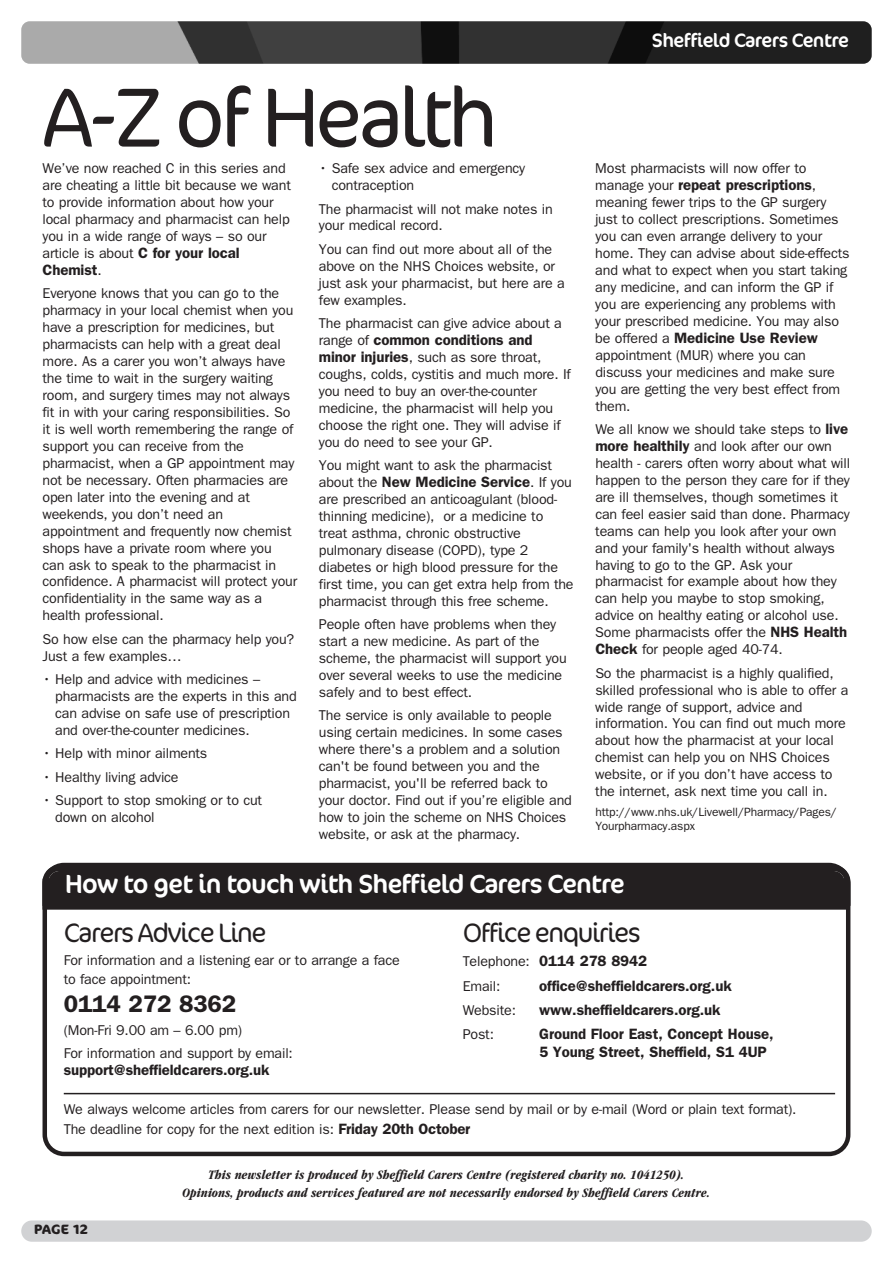
<style>
.page{position:relative;width:893px;height:1263px;background:#fff}
.page>*{position:absolute;margin:0;border:0;box-sizing:border-box;transform-origin:0 0}
.t1{font:300 84.9px "Cocon";letter-spacing:-.055em;color:#231f20}
.t2{font:300 27px "Cocon";letter-spacing:-.055em;color:#231f20}
.t3{font:26.4px "Cocon";letter-spacing:-.03em;color:#fff}
.t4{font:600 24px "Franklin Gothic";letter-spacing:-.005em;color:#231f20}
.t5{font:19.5px "Cocon";letter-spacing:-.03em;color:#fff}
.t6{font:600 15px/18px "Franklin Gothic";letter-spacing:-.005em;color:#231f20}
.t7{font:14.25px/17px "Franklin Gothic";letter-spacing:-.01em;color:#231f20}
.t8{font:700 13.5px "Cocon";color:#231f20}
.t9{font:italic 700 condensed 13.35px/18.1px "Garamond IT Cby BT";color:#231f20;text-align:center}
.t10{font:12px/13.8px "Franklin Gothic";letter-spacing:-.01em;color:#231f20}
.s1{font-weight:600;font-size:15px}
.s2{font-weight:400;font-size:14.25px}
</style>
<div class="page">
<svg style="left:43px;top:863px;width:807px;height:293px"></svg>
<div style="left:43px;top:865px;width:807px;height:35px;background:#231f20"></div>
<div style="left:49px;top:884px;width:794px;height:20px;background:#231f20"></div>
<div style="left:43px;top:878px;width:806px;height:32px;border:6px solid #231f20"></div>
<div style="left:21px;top:1220px;width:851px;height:22px;background:#d1d2d4;border-radius:11px"></div>
<img style="left:21px;top:21px;width:851px;height:43px;border-radius:9px">
<hr style="left:64px;top:1093px;width:771px;height:1px;background:#231f20">
<h1 class="t1" style="left:43px;top:68px;width:457px">A-Z of Health</h1>
<p class="t7" style="left:43px;top:160px;width:250px">We’ve now reached C in this series and are cheating a little bit because we want to provide information about how your local pharmacy and pharmacist can help you in a wide range of ways – so our article is about <span class="s1">C for your local</span></p>
<p class="t6" style="left:43px;top:262px;width:61px">Chemist<span class="s2">.</span></p>
<p class="t7" style="left:43px;top:285px;width:256px">Everyone knows that you can go to the pharmacy in your local chemist when you have a prescription for medicines, but pharmacists can help with a great deal more. As a carer you won’t always have the time to wait in the surgery waiting room, and surgery times may not always fit in with your caring responsibilities. So it is well worth remembering the range of support you can receive from the pharmacist, when a GP appointment may not be necessary. Often pharmacies are open later into the evening and at weekends, you don’t need an appointment and frequently now chemist shops have a private room where you<br>can ask to speak to the pharmacist in confidence. A pharmacist will protect your confidentiality in the same way as a health professional.</p>
<p class="t7" style="left:43px;top:630px;width:253px">So how else can the pharmacy help you?<br>Just a few examples…</p>
<p class="t7" style="left:55px;top:671px;width:243px;text-indent:-13px">• Help and advice with medicines – pharmacists are the experts in this and can advise on safe use of prescription and over-the-counter medicines.</p>
<p class="t7" style="left:43px;top:745px;width:166px">• Help with minor ailments</p>
<p class="t7" style="left:43px;top:768px;width:138px">• Healthy living advice</p>
<p class="t7" style="left:55px;top:792px;width:208px;text-indent:-13px">• Support to stop smoking or to cut down on alcohol</p>
<p class="t7" style="left:332px;top:160px;width:195px;text-indent:-13px">• Safe sex advice and emergency contraception</p>
<p class="t7" style="left:319px;top:200px;width:235px">The pharmacist will not make notes in your medical record.</p>
<p class="t7" style="left:319px;top:241px;width:247px">You can find out more about all of the above on the NHS Choices website, or just ask your pharmacist, but here are a few examples.</p>
<p class="t7" style="left:319px;top:315px;width:245px">The pharmacist can give advice about a</p>
<p class="t6" style="left:319px;top:332px;width:215px"><span class="s2">range of</span> common conditions and</p>
<p class="t7" style="left:319px;top:349px;width:253px"><span class="s1">minor injuries</span>, such as sore throat, coughs, colds, cystitis and much more. If you need to buy an over-the-counter medicine, the pharmacist will help you choose the right one. They will advise if you do need to see your GP.</p>
<p class="t7" style="left:319px;top:457px;width:235px">You might want to ask the pharmacist</p>
<p class="t6" style="left:319px;top:474px;width:255px"><span class="s2">about the</span> New Medicine Service<span class="s2">. If you</span></p>
<p class="t7" style="left:319px;top:491px;width:256px">are prescribed an anticoagulant (blood&shy;thinning medicine), or a medicine to treat asthma, chronic obstructive pulmonary disease (COPD), type 2 diabetes or high blood pressure for the first time, you can get extra help from the pharmacist through this free scheme.</p>
<p class="t7" style="left:319px;top:616px;width:249px">People often have problems when they start a new medicine. As part of the scheme, the pharmacist will support you over several weeks to use the medicine safely and to best effect.</p>
<p class="t7" style="left:319px;top:707px;width:255px">The service is only available to people using certain medicines. In some cases where there's a problem and a solution can't be found between you and the pharmacist, you'll be referred back to your doctor. Find out if you’re eligible and how to join the scheme on NHS Choices website, or ask at the pharmacy.</p>
<h3 class="t5" style="left:652px;top:29px;width:199px">Sheffield Carers Centre</h3>
<p class="t7" style="left:595px;top:160px;width:213px">Most pharmacists will now offer to</p>
<p class="t6" style="left:595px;top:177px;width:222px"><span class="s2">manage your</span> repeat prescriptions<span class="s2">,</span></p>
<p class="t7" style="left:595px;top:194px;width:256px">meaning fewer trips to the GP surgery just to collect prescriptions. Sometimes you can even arrange delivery to your home. They can advise about side-effects and what to expect when you start taking any medicine, and can inform the GP if you are experiencing any problems with your prescribed medicine. You may also</p>
<p class="t6" style="left:595px;top:330px;width:224px"><span class="s2">be offered a</span> Medicine Use Review</p>
<p class="t7" style="left:595px;top:346px;width:246px">appointment (MUR) where you can discuss your medicines and make sure you are getting the very best effect from them.</p>
<p class="t7" style="left:595px;top:421px;width:256px">We all know we should take steps to <span class="s1">live more healthily</span> and look after our own health - carers often worry about what will happen to the person they care for if they are ill themselves, though sometimes it can feel easier said than done. Pharmacy teams can help you look after your own and your family's health without always having to go to the GP. Ask your pharmacist for example about how they can help you maybe to stop smoking, advice on healthy eating or alcohol use.<br>Some pharmacists offer the <span class="s1">NHS Health Check</span> for people aged 40-74.</p>
<p class="t7" style="left:595px;top:664px;width:255px">So the pharmacist is a highly qualified, skilled professional who is able to offer a wide range of support, advice and information. You can find out much more about how the pharmacist at your local chemist can help you on NHS Choices website, or if you don’t have access to the internet, ask next time you call in.</p>
<p class="t10" style="left:595px;top:805px;width:243px">http://www.nhs.uk/Livewell/Pharmacy/Pages/<br>Yourpharmacy.aspx</p>
<h3 class="t3" style="left:65px;top:869px;width:561px">How to get in touch with Sheffield Carers Centre</h3>
<h2 class="t2" style="left:64px;top:917px;width:204px">Carers Advice Line</h2>
<p class="t7" style="left:64px;top:951px;width:338px;line-height:18.8px">For information and a listening ear or to arrange a face to face appointment:</p>
<h3 class="t4" style="left:64px;top:994px;width:174px">0114 272 8362</h3>
<p class="t7" style="left:64px;top:1019px;width:231px;line-height:23px">(Mon-Fri 9.00 am – 6.00 pm)<br>For information and support by email:</p>
<p class="t6" style="left:64px;top:1061px;width:207px">support@sheffieldcarers.org.uk</p>
<h2 class="t2" style="left:463px;top:917px;width:180px">Office enquiries</h2>
<p class="t6" style="left:463px;top:953px;width:186px"><span class="s2">Telephone:</span> 0114 278 8942</p>
<p class="t7" style="left:463px;top:977px;width:39px">Email:</p>
<p class="t6" style="left:539px;top:977px;width:194px">office@sheffieldcarers.org.uk</p>
<p class="t7" style="left:463px;top:1002px;width:55px">Website:</p>
<p class="t6" style="left:539px;top:1002px;width:183px">www.sheffieldcarers.org.uk</p>
<p class="t7" style="left:463px;top:1026px;width:33px">Post:</p>
<p class="t6" style="left:539px;top:1026px;width:236px">Ground Floor East, Concept House,<br>5 Young Street, Sheffield, S1 4UP</p>
<p class="t7" style="left:64px;top:1099px;width:734px;line-height:20.2px">We always welcome articles from carers for our newsletter. Please send by mail or by e-mail (Word or plain text format).<br>The deadline for copy for the next edition is: <span class="s1">Friday 20th October</span></p>
<p class="t8" style="left:34px;top:1221px;width:56px">PAGE 12</p>
<p class="t9" style="left:183px;top:1165px;width:529px">This newsletter is produced by Sheffield Carers Centre (registered charity no. 1041250).<br>Opinions, products and services featured are not necessarily endorsed by Sheffield Carers Centre.</p>
</div>
